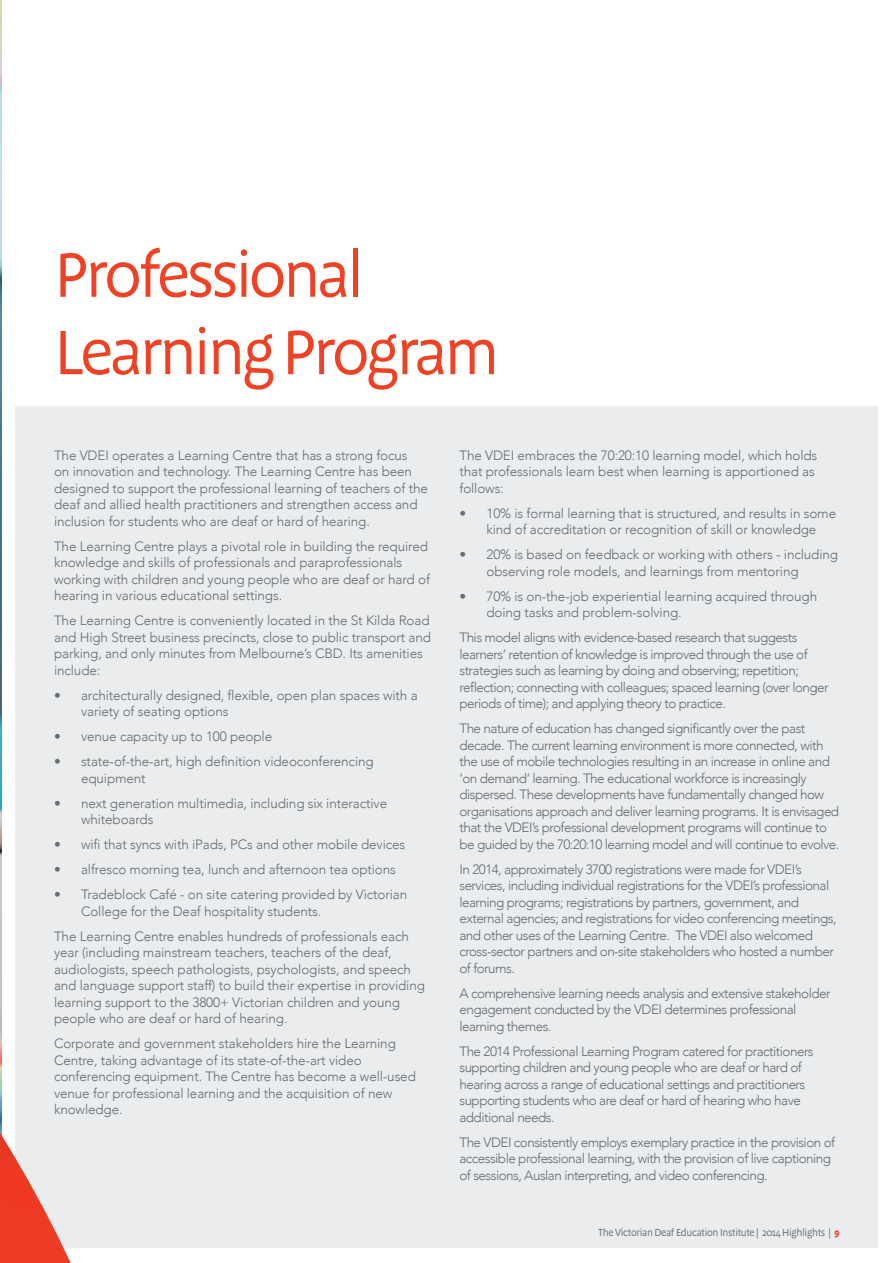
<style>
.page{position:relative;width:893px;height:1263px;background:#fff}
.page>*{position:absolute;margin:0;border:0;box-sizing:border-box;transform-origin:0 0}
.t1{font:64.5px/77.4px "Megano OT";letter-spacing:-.06em;color:#ef4123}
.t2{font:300 13.5px/16.5px "Avenir";letter-spacing:-.01em;color:#676d71}
.t3{font:300 13.5px/16.5px "Avenir";letter-spacing:-.04em;color:#676d71}
.t4{font:10.5px "Megano OT";letter-spacing:-.03em;color:#676d71;scale:.95 1}
.s1{font-weight:700;color:#ef4123}
</style>
<div class="page">
<div style="left:8px;top:399px;width:877px;height:856px;background:#eaeced"></div>
<div style="left:0;top:391px;width:892px;height:872px;border:15px solid #fff"></div>
<img style="left:0;top:0;width:1px;height:609px">
<svg style="left:0;top:609px;width:95px;height:654px"></svg>
<h1 class="t1" style="left:54px;top:239px;width:447px">Professional<br>Learning Program</h1>
<p class="t2" style="left:54px;top:447px;width:375px">The VDEI operates a Learning Centre that has a strong focus<br>on innovation and technology. The Learning Centre has been designed to support the professional learning of teachers of the deaf and allied health practitioners and strengthen access and inclusion for students who are deaf or hard of hearing.</p>
<p class="t2" style="left:54px;top:538px;width:377px">The Learning Centre plays a pivotal role in building the required knowledge and skills of professionals and paraprofessionals working with children and young people who are deaf or hard of hearing in various educational settings.</p>
<p class="t2" style="left:54px;top:613px;width:378px">The Learning Centre is conveniently located in the St Kilda Road and High Street business precincts, close to public transport and parking, and only minutes from Melbourne’s CBD. Its amenities include:</p>
<p class="t2" style="left:81px;top:687px;width:338px;text-indent:-27px">• architecturally designed, flexible, open plan spaces with a variety of seating options</p>
<p class="t2" style="left:54px;top:729px;width:220px">• venue capacity up to 100 people</p>
<p class="t2" style="left:81px;top:754px;width:294px;text-indent:-27px">• state-of-the-art, high definition videoconferencing equipment</p>
<p class="t2" style="left:81px;top:795px;width:307px;text-indent:-27px">• next generation multimedia, including six interactive whiteboards</p>
<p class="t2" style="left:54px;top:837px;width:353px">• wifi that syncs with iPads, PCs and other mobile devices</p>
<p class="t2" style="left:54px;top:862px;width:343px">• alfresco morning tea, lunch and afternoon tea options</p>
<p class="t2" style="left:81px;top:887px;width:328px;text-indent:-27px">• Tradeblock Café - on site catering provided by Victorian<br>College for the Deaf hospitality students.</p>
<p class="t2" style="left:54px;top:928px;width:372px">The Learning Centre enables hundreds of professionals each year (including mainstream teachers, teachers of the deaf, audiologists, speech pathologists, psychologists, and speech and language support staff) to build their expertise in providing learning support to the 3800+ Victorian children and young people who are deaf or hard of hearing.</p>
<p class="t2" style="left:54px;top:1036px;width:363px">Corporate and government stakeholders hire the Learning Centre, taking advantage of its state-of-the-art video conferencing equipment. The Centre has become a well-used venue for professional learning and the acquisition of new knowledge.</p>
<p class="t2" style="left:459px;top:447px;width:359px">The VDEI embraces the 70:20:10 learning model, which holds that professionals learn best when learning is apportioned as follows:</p>
<p class="t2" style="left:459px;top:505px;width:378px;text-align:center">• 10% is formal learning that is structured, and results in some kind of accreditation or recognition of skill or knowledge</p>
<p class="t2" style="left:486px;top:547px;width:353px;text-indent:-27px">• 20% is based on feedback or working with others - including observing role models, and learnings from mentoring</p>
<p class="t2" style="left:486px;top:588px;width:332px;text-indent:-27px">• 70% is on-the-job experiential learning acquired through doing tasks and problem-solving.</p>
<p class="t3" style="left:459px;top:630px;width:371px">This model aligns with evidence-based research that suggests learners’ retention of knowledge is improved through the use of strategies such as learning by doing and observing; repetition; reflection; connecting with colleagues; spaced learning (over longer periods of time); and applying theory to practice.</p>
<p class="t3" style="left:459px;top:721px;width:381px">The nature of education has changed significantly over the past decade. The current learning environment is more connected, with the use of mobile technologies resulting in an increase in online and ‘on demand’ learning. The educational workforce is increasingly dispersed. These developments have fundamentally changed how organisations approach and deliver learning programs. It is envisaged that the VDEI’s professional development programs will continue to be guided by the 70:20:10 learning model and will continue to evolve.</p>
<p class="t3" style="left:459px;top:861px;width:379px">In 2014, approximately 3700 registrations were made for VDEI’s services, including individual registrations for the VDEI’s professional learning programs; registrations by partners, government, and external agencies; and registrations for video conferencing meetings, and other uses of the Learning Centre. The VDEI also welcomed cross-sector partners and on-site stakeholders who hosted a number of forums.</p>
<p class="t3" style="left:459px;top:985px;width:372px">A comprehensive learning needs analysis and extensive stakeholder engagement conducted by the VDEI determines professional learning themes.</p>
<p class="t3" style="left:459px;top:1043px;width:356px">The 2014 Professional Learning Program catered for practitioners supporting children and young people who are deaf or hard of hearing across a range of educational settings and practitioners supporting students who are deaf or hard of hearing who have additional needs.</p>
<p class="t3" style="left:459px;top:1134px;width:377px">The VDEI consistently employs exemplary practice in the provision of accessible professional learning, with the provision of live captioning of sessions, Auslan interpreting, and video conferencing.</p>
<p class="t4" style="left:598px;top:1228px;width:255px">The Victorian Deaf Education Institute | 2014 Highlights | <span class="s1">9</span></p>
</div>
